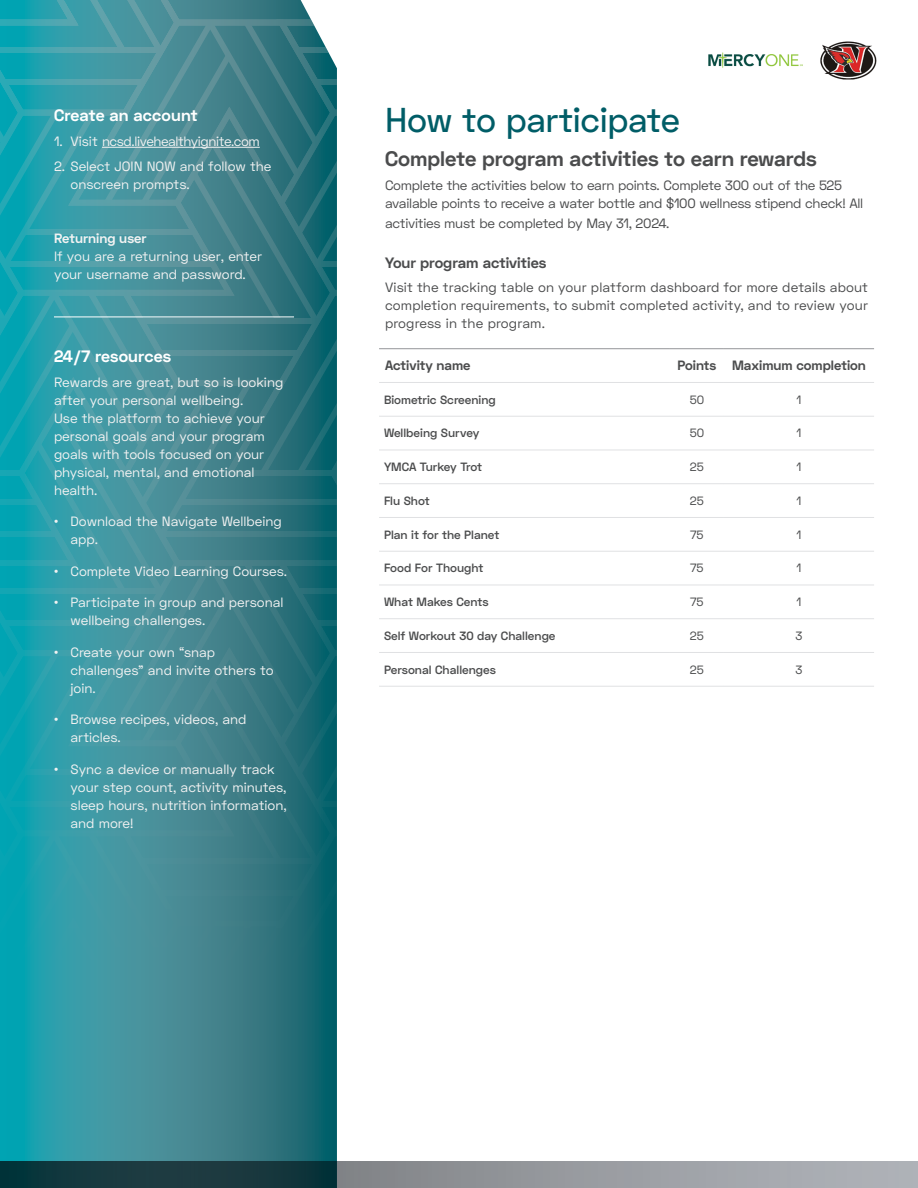
<style>
.page{position:relative;width:918px;height:1188px;background:#fff}
.page>*{position:absolute;margin:0;border:0;box-sizing:border-box;transform-origin:0 0}
.First_Page_-_Program_Header{font:500 34.5px "Space Grotesk";letter-spacing:-.01em;color:#005d67}
.Inside_Page_-_Lined_Header{font:700 21px "Space Grotesk";color:#4b4c4d}
.Inside_Pages_-_Numbered_Text{font:700 16.5px "Space Grotesk";letter-spacing:.01em;color:#fff}
.Inside_Pages_-_Subhead_Body{font:700 15px "Space Grotesk";color:#4b4c4d}
.Inside_Pages_-_Numbered_Text-2{font:13.5px/18px "Space Grotesk";color:#f2f2f2}
.Inside_Pages_-_Body_Copy{font:13.5px/18px "Space Grotesk";letter-spacing:-.02em;color:#4b4c4d}
.t1{font:700 13.5px "Space Grotesk";color:#4b4c4d}
.Inside_Pages_-_Numbered_Text-3{font:13.5px "Space Grotesk";letter-spacing:-.03em;color:#f2f2f2}
.Inside_Pages_-_Numbered_Text-4{font:700 13.5px "Space Grotesk";color:#f2f2f2}
.t2{font:600 12px "Space Grotesk";color:#4b4c4d}
.t3{font:12px "Space Grotesk";letter-spacing:-.01em;color:#4b4c4d}
</style>
<div class="page">
<svg style="left:0;top:0;width:337px;height:1162px;background:#358a95"></svg>
<hr style="left:379px;top:348px;width:291px;height:1px;background:#939598">
<hr style="left:670px;top:348px;width:54px;height:1px;background:#939598">
<hr style="left:724px;top:348px;width:150px;height:1px;background:#939598">
<hr style="left:379px;top:382px;width:291px;height:1px;background:#e0e1e3">
<hr style="left:670px;top:382px;width:54px;height:1px;background:#e0e1e3">
<hr style="left:724px;top:382px;width:150px;height:1px;background:#e0e1e3">
<hr style="left:379px;top:416px;width:291px;height:1px;background:#e0e1e3">
<hr style="left:670px;top:416px;width:54px;height:1px;background:#e0e1e3">
<hr style="left:724px;top:416px;width:150px;height:1px;background:#e0e1e3">
<hr style="left:379px;top:450px;width:291px;height:1px;background:#e0e1e3">
<hr style="left:670px;top:450px;width:54px;height:1px;background:#e0e1e3">
<hr style="left:724px;top:450px;width:150px;height:1px;background:#e0e1e3">
<hr style="left:379px;top:483px;width:291px;height:1px;background:#e0e1e3">
<hr style="left:670px;top:483px;width:54px;height:1px;background:#e0e1e3">
<hr style="left:724px;top:483px;width:150px;height:1px;background:#e0e1e3">
<hr style="left:379px;top:517px;width:291px;height:1px;background:#e0e1e3">
<hr style="left:670px;top:517px;width:54px;height:1px;background:#e0e1e3">
<hr style="left:724px;top:517px;width:150px;height:1px;background:#e0e1e3">
<hr style="left:379px;top:551px;width:291px;height:1px;background:#e0e1e3">
<hr style="left:670px;top:551px;width:54px;height:1px;background:#e0e1e3">
<hr style="left:724px;top:551px;width:150px;height:1px;background:#e0e1e3">
<hr style="left:379px;top:585px;width:291px;height:1px;background:#e0e1e3">
<hr style="left:670px;top:585px;width:54px;height:1px;background:#e0e1e3">
<hr style="left:724px;top:585px;width:150px;height:1px;background:#e0e1e3">
<hr style="left:379px;top:618px;width:291px;height:1px;background:#e0e1e3">
<hr style="left:670px;top:618px;width:54px;height:1px;background:#e0e1e3">
<hr style="left:724px;top:618px;width:150px;height:1px;background:#e0e1e3">
<hr style="left:379px;top:652px;width:291px;height:1px;background:#e0e1e3">
<hr style="left:670px;top:652px;width:54px;height:1px;background:#e0e1e3">
<hr style="left:724px;top:652px;width:150px;height:1px;background:#e0e1e3">
<hr style="left:379px;top:686px;width:291px;height:1px;background:#e0e1e3">
<hr style="left:670px;top:686px;width:54px;height:1px;background:#e0e1e3">
<hr style="left:724px;top:686px;width:150px;height:1px;background:#e0e1e3">
<svg style="left:0;top:1162px;width:918px;height:26px;background:#68777d"></svg>
<hr style="left:54px;top:317px;width:240px;height:1px;background:#fff">
<hr style="left:102px;top:147px;width:158px;height:1px;background:#f2f2f2">
<img style="left:708px;top:41px;width:169px;height:39px">
<p class="Inside_Pages_-_Numbered_Text" style="left:54px;top:105px;width:145px">Create an account</p>
<p class="Inside_Pages_-_Numbered_Text-3" style="left:54px;top:132px;width:207px">1. Visit ncsd.livehealthyignite.com</p>
<p class="Inside_Pages_-_Numbered_Text-2" style="left:70px;top:157px;width:202px;text-indent:-16px">2. Select JOIN NOW and follow the onscreen prompts.</p>
<p class="Inside_Pages_-_Numbered_Text-4" style="left:54px;top:229px;width:94px">Returning user</p>
<p class="Inside_Pages_-_Numbered_Text-2" style="left:54px;top:247px;width:210px">If you are a returning user, enter your username and password.</p>
<p class="Inside_Pages_-_Numbered_Text" style="left:54px;top:346px;width:119px">24/7 resources</p>
<p class="Inside_Pages_-_Numbered_Text-2" style="left:54px;top:373px;width:231px">Rewards are great, but so is looking after your personal wellbeing.<br>Use the platform to achieve your personal goals and your program goals with tools focused on your physical, mental, and emotional health.</p>
<p class="Inside_Pages_-_Numbered_Text-2" style="left:70px;top:513px;width:213px;text-indent:-16px">• Download the Navigate Wellbeing app.</p>
<p class="Inside_Pages_-_Numbered_Text-2" style="left:54px;top:562px;width:235px">• Complete Video Learning Courses.</p>
<p class="Inside_Pages_-_Numbered_Text-2" style="left:70px;top:594px;width:215px;text-indent:-16px">• Participate in group and personal wellbeing challenges.</p>
<p class="Inside_Pages_-_Numbered_Text-2" style="left:70px;top:643px;width:205px;text-indent:-16px">• Create your own “snap challenges” and invite others to join.</p>
<p class="Inside_Pages_-_Numbered_Text-2" style="left:70px;top:711px;width:178px;text-indent:-16px">• Browse recipes, videos, and articles.</p>
<p class="Inside_Pages_-_Numbered_Text-2" style="left:70px;top:760px;width:218px;text-indent:-16px">• Sync a device or manually track your step count, activity minutes, sleep hours, nutrition information, and more!</p>
<p class="First_Page_-_Program_Header" style="left:385px;top:97px;width:296px">How to participate</p>
<p class="Inside_Page_-_Lined_Header" style="left:385px;top:145px;width:433px">Complete program activities to earn rewards</p>
<p class="Inside_Pages_-_Body_Copy" style="left:385px;top:177px;width:480px">Complete the activities below to earn points. Complete 300 out of the 525 available points to receive a water bottle and $100 wellness stipend check! All</p>
<p class="Inside_Pages_-_Body_Copy" style="left:385px;top:214px;width:286px">activities must be completed by May 31, 2024.</p>
<p class="Inside_Pages_-_Subhead_Body" style="left:385px;top:253px;width:163px">Your program activities</p>
<p class="Inside_Pages_-_Body_Copy" style="left:385px;top:279px;width:484px;text-align:justify">Visit the tracking table on your platform dashboard for more details about completion requirements, to submit completed activity, and to review your progress in the program.</p>
<p class="t1" style="left:385px;top:357px;width:87px">Activity name</p>
<p class="t1" style="left:677px;top:357px;width:41px">Points</p>
<p class="t1" style="left:732px;top:357px;width:135px">Maximum completion</p>
<p class="t2" style="left:384px;top:392px;width:113px">Biometric Screening</p>
<p class="t3" style="left:690px;top:392px;width:16px">50</p>
<p class="t3" style="left:797px;top:392px;width:6px">1</p>
<p class="t2" style="left:384px;top:425px;width:97px">Wellbeing Survey</p>
<p class="t3" style="left:690px;top:425px;width:16px">50</p>
<p class="t3" style="left:797px;top:425px;width:6px">1</p>
<p class="t2" style="left:384px;top:459px;width:100px">YMCA Turkey Trot</p>
<p class="t3" style="left:690px;top:459px;width:15px">25</p>
<p class="t3" style="left:797px;top:459px;width:6px">1</p>
<p class="t2" style="left:384px;top:493px;width:47px">Flu Shot</p>
<p class="t3" style="left:690px;top:493px;width:15px">25</p>
<p class="t3" style="left:797px;top:493px;width:6px">1</p>
<p class="t2" style="left:384px;top:527px;width:117px">Plan it for the Planet</p>
<p class="t3" style="left:690px;top:527px;width:15px">75</p>
<p class="t3" style="left:797px;top:527px;width:6px">1</p>
<p class="t2" style="left:384px;top:560px;width:101px">Food For Thought</p>
<p class="t3" style="left:690px;top:560px;width:15px">75</p>
<p class="t3" style="left:797px;top:560px;width:6px">1</p>
<p class="t2" style="left:384px;top:594px;width:106px">What Makes Cents</p>
<p class="t3" style="left:690px;top:594px;width:15px">75</p>
<p class="t3" style="left:797px;top:594px;width:6px">1</p>
<p class="t2" style="left:384px;top:628px;width:173px">Self Workout 30 day Challenge</p>
<p class="t3" style="left:690px;top:628px;width:15px">25</p>
<p class="t3" style="left:796px;top:628px;width:9px">3</p>
<p class="t2" style="left:384px;top:662px;width:113px">Personal Challenges</p>
<p class="t3" style="left:690px;top:662px;width:15px">25</p>
<p class="t3" style="left:796px;top:662px;width:9px">3</p>
</div>
